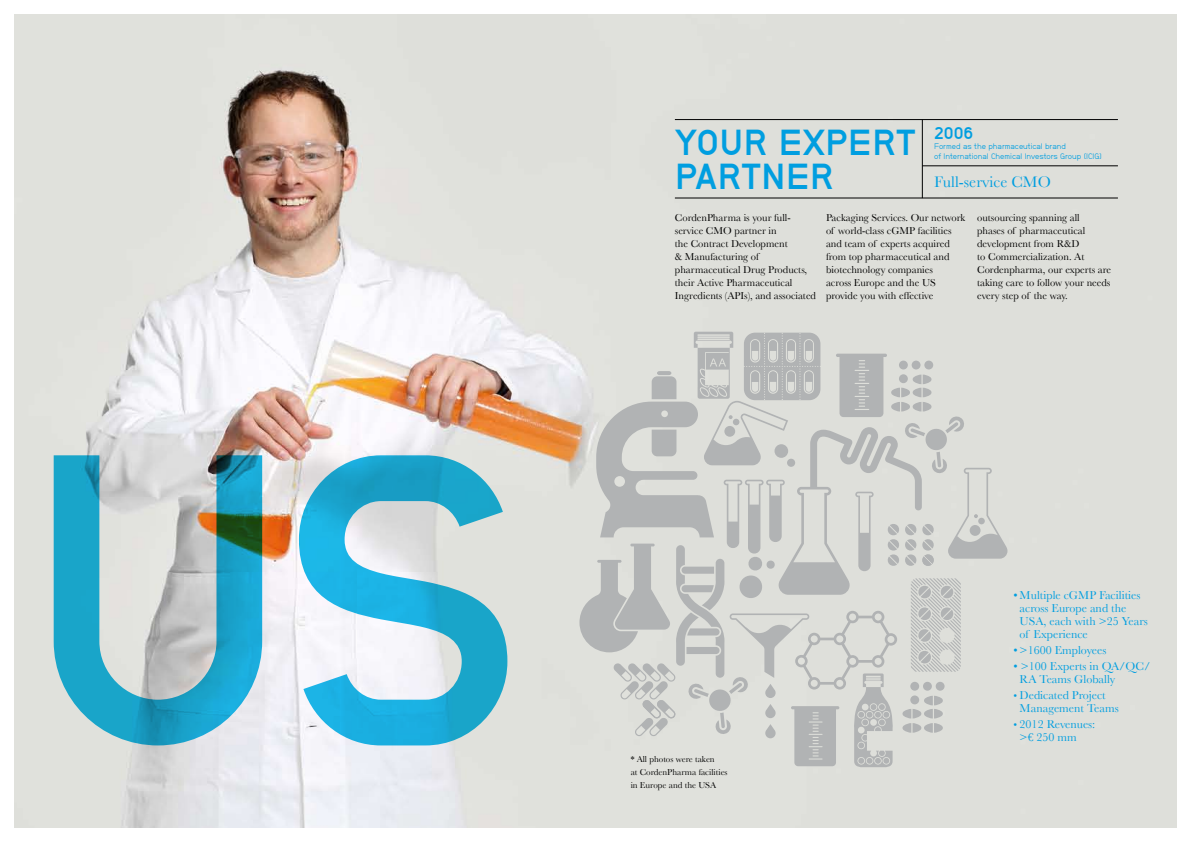
<style>
.page{position:relative;width:1191px;height:842px;background:#fff}
.page>*{position:absolute;margin:0;border:0;box-sizing:border-box;transform-origin:0 0}
.t1{font:412px "Neubau Grotesk Fet";color:#1dbbea}
.t2{font:36px/34px "Neubau Grotesk Fet";letter-spacing:.02em;color:#009ee0}
.t3{font:17px "Neubau Grotesk Fet";color:#009ee0}
.t4{font:16px "Baskerville";color:#009ee0}
.t5{font:12px/13px "Baskerville";color:#009ee0}
.t6{font:10.5px/13px "Baskerville";color:#000}
.t7{font:9px/13px "Baskerville";color:#000}
.t8{font:8px/10px "Neubau Grotesk Nor";color:#009ee0}
.s1{font-size:10.5px}
</style>
<div class="page">
<img style="left:14px;top:14px;width:1162px;height:813px">
<hr style="left:675px;top:119px;width:443px;height:1px;background:#000">
<hr style="left:675px;top:198px;width:443px;height:1px;background:#000">
<hr style="left:922px;top:120px;width:1px;height:78px;background:#000">
<hr style="left:922px;top:165px;width:196px;height:1px;background:#000">
<svg style="left:579px;top:332px;width:428px;height:435px;background:#d1d3cf"></svg>
<h1 class="t1" style="left:25px;top:348px;width:501px">US</h1>
<h2 class="t2" style="left:675px;top:125px;width:242px">YOUR EXPERT<br>PARTNER</h2>
<h3 class="t3" style="left:934px;top:122px;width:41px">2006</h3>
<p class="t8" style="left:934px;top:141px;width:169px">Formed as the pharmaceutical brand<br>of International Chemical Investors Group (ICIG)</p>
<h3 class="t4" style="left:934px;top:173px;width:118px">Full-service CMO</h3>
<p class="t6" style="left:675px;top:211px;width:143px">CordenPharma is your full&shy;service CMO partner in<br>the Contract Development<br>&amp; Manufacturing of pharmaceutical Drug Products, their Active Pharmaceutical<br>Ingredients (APIs), and associated</p>
<p class="t6" style="left:826px;top:211px;width:141px">Packaging Services. Our network of world-class cGMP facilities and team of experts acquired from top pharmaceutical and biotechnology companies<br>across Europe and the US provide you with effective</p>
<p class="t6" style="left:977px;top:211px;width:135px">outsourcing spanning all<br>phases of pharmaceutical development from R&amp;D<br>to Commercialization. At<br>Cordenpharma, our experts are taking care to follow your needs every step of the way.</p>
<p class="t7" style="left:630px;top:752px;width:98px">* All photos were taken<br>at CordenPharma facilities in Europe and the USA</p>
<p class="t5" style="left:1019px;top:589px;width:130px;text-indent:-6px">• Multiple cGMP Facilities across Europe and the<br>USA, each with &gt;25 Years of Experience</p>
<p class="t5" style="left:1013px;top:644px;width:94px">• &gt;1600 Employees</p>
<p class="t5" style="left:1019px;top:660px;width:132px;text-indent:-6px">• &gt;100 Experts in QA/QC/<br>RA Teams Globally</p>
<p class="t5" style="left:1019px;top:689px;width:101px;text-indent:-6px"><span class="s1">•</span> Dedicated Project<br>Management Teams</p>
<p class="t5" style="left:1019px;top:718px;width:77px;text-indent:-6px"><span class="s1">•</span> 2012 Revenues: &gt;€ 250 mm</p>
</div>
